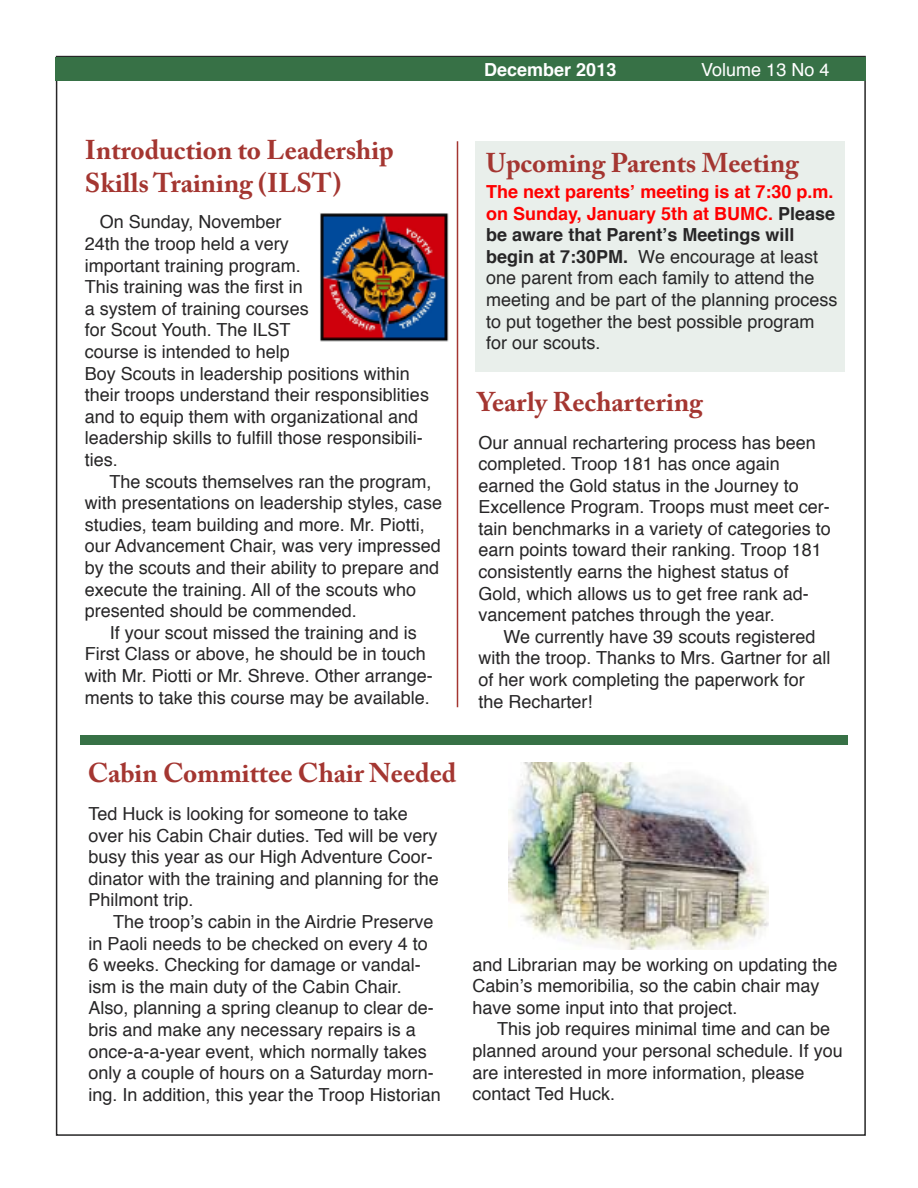
<style>
.page{position:relative;width:918px;height:1188px;background:#fff}
.page>*{position:absolute;margin:0;border:0;box-sizing:border-box;transform-origin:0 0}
.t1{font:700 27px/32.4px "Adobe Caslon Pro";color:#a43631}
.t2{font:18px/21.6px "Helvetica";color:#272627}
.t3{font:700 18px "Helvetica";color:#fff}
.t4{font:18px "Helvetica";color:#fff}
.s1{font-weight:700;color:#f00}
.s2{font-weight:700}
</style>
<div class="page">
<div style="left:56px;top:57px;width:810px;height:24px;background:#377146"></div>
<div style="left:80px;top:735px;width:767px;height:10px;background:#377146"></div>
<div style="left:475px;top:142px;width:370px;height:230px;background:#e9efeb"></div>
<img style="left:320px;top:213px;width:129px;height:129px">
<hr style="left:457px;top:141px;width:1px;height:566px;background:#a43631">
<img style="left:508px;top:762px;width:260px;height:188px">
<p class="t3" style="left:484px;top:62px;width:134px">December 2013</p>
<p class="t4" style="left:701px;top:62px;width:130px">Volume 13 No 4</p>
<h1 class="t1" style="left:85px;top:137px;width:310px">Introduction to Leadership<br>Skills Training (ILST)</h1>
<p class="t2" style="left:85px;top:213px;width:346px;text-indent:15px">On Sunday, November<br>24th the troop held a very<br>important training program.<br>This training was the first in<br>a system of training courses<br>for Scout Youth. The ILST<br>course is intended to help<br>Boy Scouts in leadership positions within their troops understand their responsiblities and to equip them with organizational and leadership skills to fulfill those responsibili&shy;ties.</p>
<p class="t2" style="left:85px;top:472px;width:359px;text-indent:25px">The scouts themselves ran the program, with presentations on leadership styles, case studies, team building and more. Mr. Piotti, our Advancement Chair, was very impressed by the scouts and their ability to prepare and execute the training. All of the scouts who presented should be commended.</p>
<p class="t2" style="left:85px;top:623px;width:350px;text-align:center">If your scout missed the training and is<br>First Class or above, he should be in touch with Mr. Piotti or Mr. Shreve. Other arrange&shy;ments to take this course may be available.</p>
<h1 class="t1" style="left:486px;top:149px;width:314px">Upcoming Parents Meeting</h1>
<p class="t2" style="left:486px;top:182px;width:353px"><span class="s1">The next parents’ meeting is at 7:30 p.m. on Sunday, January 5th at BUMC.</span> <span class="s2">Please be aware that Parent’s Meetings will begin at 7:30PM.</span> We encourage at least one parent from each family to attend the meeting and be part of the planning process to put together the best possible program for our scouts.</p>
<h1 class="t1" style="left:478px;top:388px;width:227px">Yearly Rechartering</h1>
<p class="t2" style="left:479px;top:433px;width:354px">Our annual rechartering process has been completed. Troop 181 has once again earned the Gold status in the Journey to Excellence Program. Troops must meet cer&shy;tain benchmarks in a variety of categories to earn points toward their ranking. Troop 181 consistently earns the highest status of Gold, which allows us to get free rank ad&shy;vancement patches through the year.</p>
<p class="t2" style="left:479px;top:627px;width:353px;text-indent:25px">We currently have 39 scouts registered with the troop. Thanks to Mrs. Gartner for all of her work completing the paperwork for the Recharter!</p>
<h1 class="t1" style="left:88px;top:760px;width:370px">Cabin Committee Chair Needed</h1>
<p class="t2" style="left:89px;top:804px;width:352px">Ted Huck is looking for someone to take over his Cabin Chair duties. Ted will be very busy this year as our High Adventure Coor&shy;dinator with the training and planning for the Philmont trip.</p>
<p class="t2" style="left:89px;top:912px;width:354px;text-indent:25px">The troop’s cabin in the Airdrie Preserve in Paoli needs to be checked on every 4 to 6 weeks. Checking for damage or vandal&shy;ism is the main duty of the Cabin Chair.<br>Also, planning a spring cleanup to clear de&shy;bris and make any necessary repairs is a once-a-a-year event, which normally takes only a couple of hours on a Saturday morn&shy;ing. In addition, this year the Troop Historian</p>
<p class="t2" style="left:472px;top:955px;width:367px">and Librarian may be working on updating the<br>Cabin’s memoribilia, so the cabin chair may have some input into that project.</p>
<p class="t2" style="left:472px;top:1020px;width:372px;text-indent:25px">This job requires minimal time and can be planned around your personal schedule. If you are interested in more information, please contact Ted Huck.</p>
</div>
